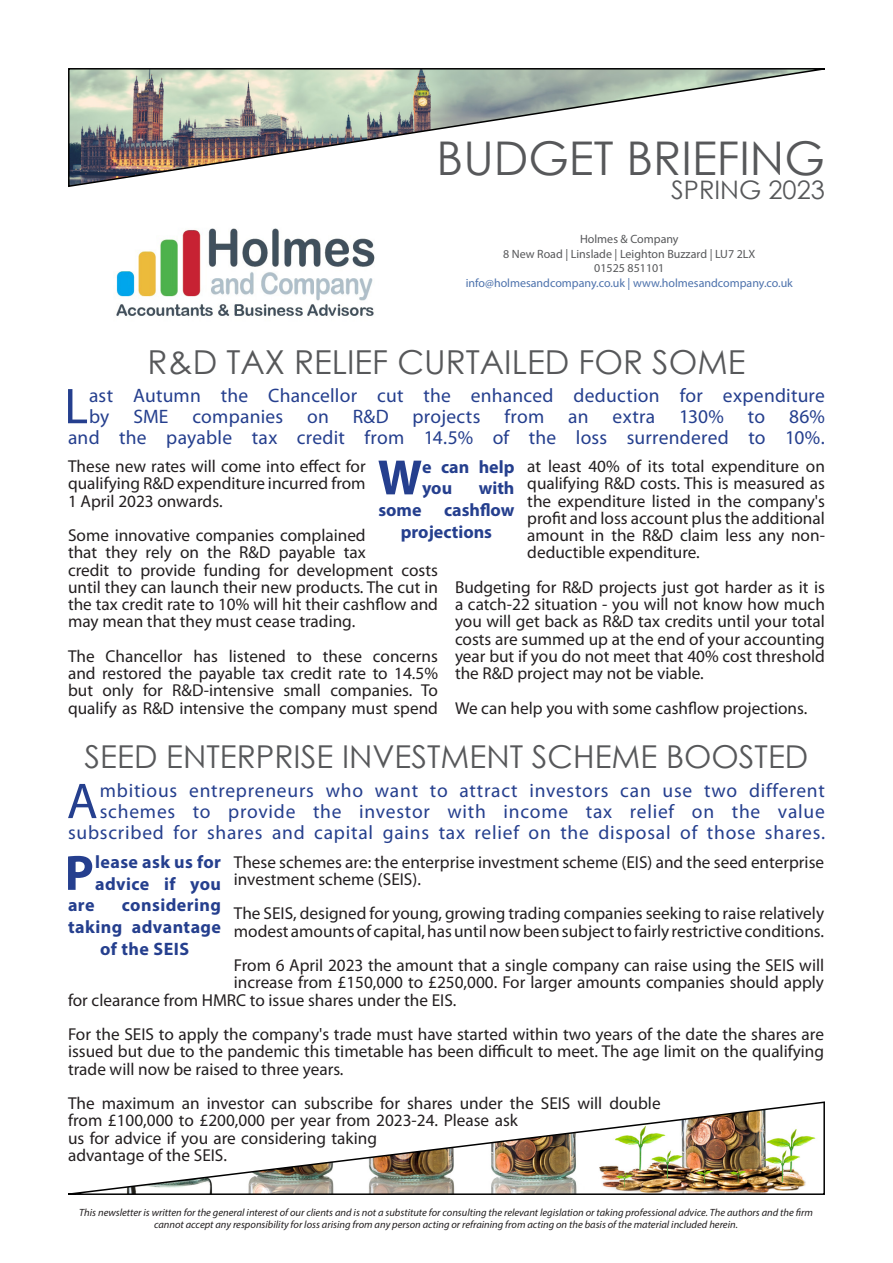
<style>
.page{position:relative;width:893px;height:1263px;background:#fff}
.page>*{position:absolute;margin:0;border:0;box-sizing:border-box;transform-origin:0 0}
.t1{font:50.7px "Myriad Pro";color:#253f8e}
.t2{font:700 50.1px "Myriad Pro";color:#253f8e}
.t3{font:46.5px "Century Gothic";color:#57585a}
.t4{font:33px "Century Gothic";color:#57585a}
.t5{font:31.5px "Century Gothic";color:#57585a}
.t6{font:25.5px "Century Gothic";color:#57585a}
.t7{font:19.5px/21px "Myriad Pro";letter-spacing:.035em;color:#253f8e;text-align:right}
.t8{font:19.5px/21px "Myriad Pro";letter-spacing:.01em;color:#253f8e;text-align:right}
.t9{font:700 18px/21.6px "Myriad Pro";letter-spacing:.025em;color:#253f8e}
.t10{font:700 18px/21.6px "Myriad Pro";color:#253f8e}
.t11{font:17.25px/17.2px "Myriad Pro";color:#231f20;text-align:justify}
.name{font:12px "Myriad Pro";color:#57585a}
.t12{font:12px "Myriad Pro";color:#4d72ac}
.t13{font:italic 10.5px/12px "Myriad Pro";color:#231f20;text-align:center}
</style>
<div class="page">
<svg style="left:68px;top:68px;width:757px;height:119px"></svg>
<img style="left:116px;top:228px;width:259px;height:88px">
<img style="left:68px;top:1101px;width:757px;height:94px">
<p class="t3" style="left:437px;top:126px;width:390px">BUDGET BRIEFING</p>
<p class="t6" style="left:671px;top:172px;width:155px">SPRING 2023</p>
<p class="name" style="left:580px;top:232px;width:100px">Holmes &amp; Company</p>
<p class="name" style="left:503px;top:246px;width:254px">8 New Road | Linslade | Leighton Buzzard | LU7 2LX</p>
<p class="name" style="left:594px;top:261px;width:72px">01525 851101</p>
<p class="t12" style="left:466px;top:275px;width:329px">info@holmesandcompany.co.uk | www.holmesandcompany.co.uk</p>
<p class="t4" style="left:148px;top:339px;width:599px">R&amp;D TAX RELIEF CURTAILED FOR SOME</p>
<p class="t8" style="left:68px;top:385px;width:758px">ast Autumn the Chancellor cut the enhanced deduction for expenditure by SME companies on R&amp;D projects from an extra 130% to 86% and the payable tax credit from 14.5% of the loss surrendered to 10%.</p>
<p class="t2" style="left:378px;top:445px;width:46px">W</p>
<p class="t10" style="left:422px;top:455px;width:94px">e can help you</p>
<p class="t1" style="left:64px;top:375px;width:25px">L</p>
<p class="t11" style="left:68px;top:457px;width:299px">These new rates will come into effect for qualifying R&amp;D expenditure incurred from 1 April 2023 onwards.</p>
<p class="t11" style="left:68px;top:526px;width:371px;text-align:left">Some innovative companies complained<br>that they rely on the R&amp;D payable tax<br>credit to provide funding for development costs until they can launch their new products. The cut in the tax credit rate to 10% will hit their cashflow and may mean that they must cease trading.</p>
<p class="t11" style="left:68px;top:647px;width:371px">The Chancellor has listened to these concerns and restored the payable tax credit rate to 14.5% but only for R&amp;D-intensive small companies. To qualify as R&amp;D intensive the company must spend</p>
<p class="t11" style="left:527px;top:457px;width:299px">at least 40% of its total expenditure on qualifying R&amp;D costs. This is measured as the expenditure listed in the company's profit and loss account plus the additional amount in the R&amp;D claim less any non&shy;deductible expenditure.</p>
<p class="t11" style="left:455px;top:578px;width:371px">Budgeting for R&amp;D projects just got harder as it is a catch-22 situation - you will not know how much you will get back as R&amp;D tax credits until your total costs are summed up at the end of your accounting year but if you do not meet that 40% cost threshold the R&amp;D project may not be viable.</p>
<p class="t11" style="left:455px;top:699px;width:354px">We can help you with some cashflow projections.</p>
<p class="t9" style="left:479px;top:477px;width:37px">with</p>
<p class="t10" style="left:378px;top:498px;width:138px">some cashflow</p>
<p class="t10" style="left:401px;top:520px;width:93px">projections</p>
<p class="t5" style="left:85px;top:734px;width:725px">SEED ENTERPRISE INVESTMENT SCHEME BOOSTED</p>
<p class="t1" style="left:67px;top:770px;width:33px">A</p>
<p class="t7" style="left:68px;top:780px;width:758px">mbitious entrepreneurs who want to attract investors can use two different schemes to provide the investor with income tax relief on the value subscribed for shares and capital gains tax relief on the disposal of those shares.</p>
<p class="t11" style="left:234px;top:853px;width:592px">These schemes are: the enterprise investment scheme (EIS) and the seed enterprise investment scheme (SEIS).</p>
<p class="t11" style="left:234px;top:905px;width:592px">The SEIS, designed for young, growing trading companies seeking to raise relatively modest amounts of capital, has until now been subject to fairly restrictive conditions.</p>
<p class="t11" style="left:234px;top:956px;width:592px">From 6 April 2023 the amount that a single company can raise using the SEIS will</p>
<p class="t11" style="left:234px;top:974px;width:592px">increase from £150,000 to £250,000. For larger amounts companies should apply</p>
<p class="t11" style="left:68px;top:991px;width:390px">for clearance from HMRC to issue shares under the EIS.</p>
<p class="t11" style="left:68px;top:1025px;width:758px">For the SEIS to apply the company's trade must have started within two years of the date the shares are issued but due to the pandemic this timetable has been difficult to meet. The age limit on the qualifying trade will now be raised to three years.</p>
<p class="t11" style="left:68px;top:1094px;width:594px;text-align:left">The maximum an investor can subscribe for shares under the SEIS will double from £100,000 to £200,000 per year from 2023-24. Please ask<br>us for advice if you are considering taking<br>advantage of the SEIS.</p>
<p class="t2" style="left:65px;top:840px;width:31px">P</p>
<p class="t9" style="left:95px;top:851px;width:128px">lease ask us for advice if you</p>
<p class="t9" style="left:68px;top:894px;width:28px">are</p>
<p class="t9" style="left:122px;top:894px;width:101px">considering</p>
<p class="t9" style="left:68px;top:915px;width:155px">taking advantage</p>
<p class="t9" style="left:100px;top:937px;width:91px">of the SEIS</p>
<p class="t13" style="left:79px;top:1206px;width:735px">This newsletter is written for the general interest of our clients and is not a substitute for consulting the relevant legislation or taking professional advice. The authors and the firm cannot accept any responsibility for loss arising from any person acting or refraining from acting on the basis of the material included herein.</p>
</div>
